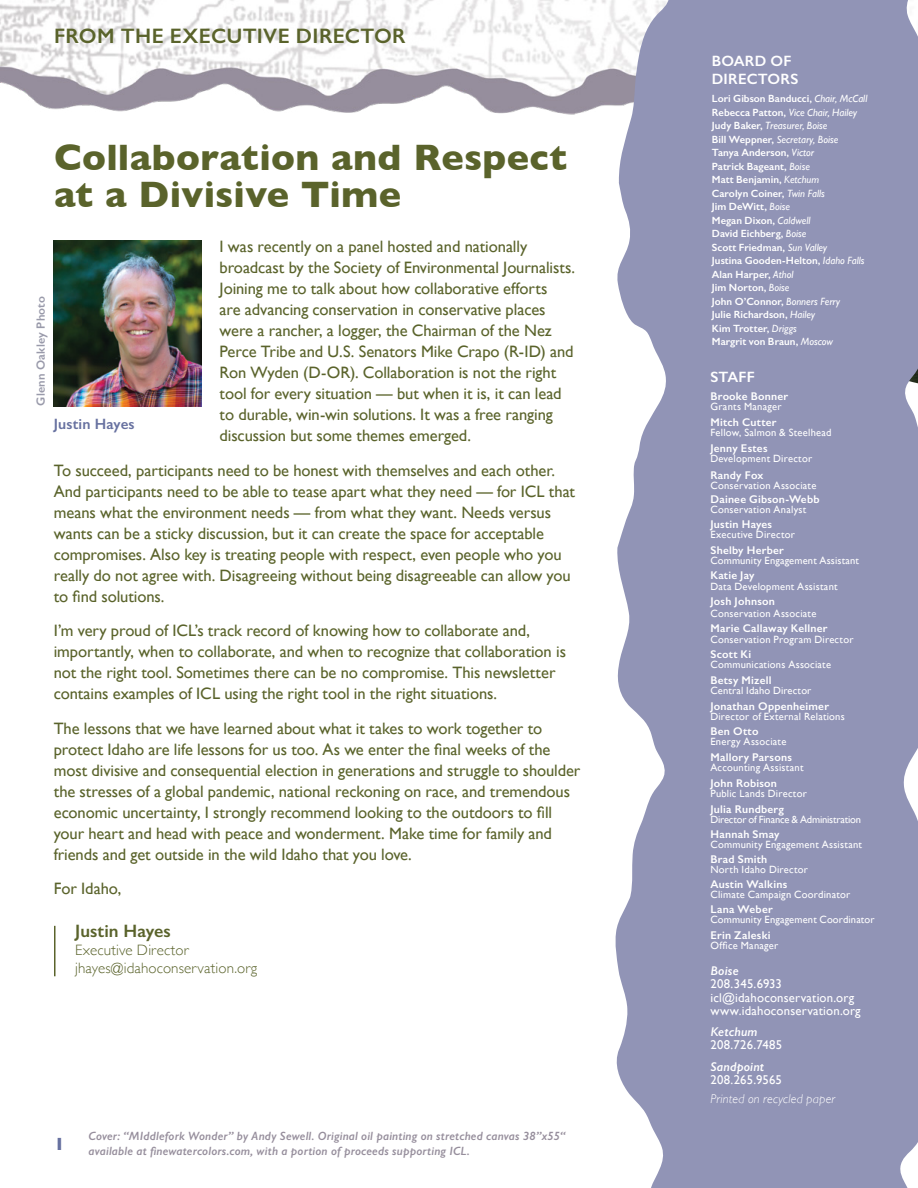
<style>
.page{position:relative;width:918px;height:1188px;background:#fff}
.page>*{position:absolute;margin:0;border:0;box-sizing:border-box;transform-origin:0 0}
.t1{font:700 37.5px/37.5px "Gill Sans";letter-spacing:.01em;color:#5a632b}
.t2{font:600 21px "Gill Sans";letter-spacing:.015em;color:#5a632b}
.t3{font:600 18px "Gill Sans";letter-spacing:.005em;color:#5a632b}
.t4{font:700 18px "Gill Sans";color:#6771a0}
.t5{font:16.5px/21px "Gill Sans";letter-spacing:-.005em;color:#5a632b}
.t6{font:300 15px/18px "Gill Sans";letter-spacing:.01em;color:#5a632b}
.t7{font:600 15px/18px "Gill Sans";letter-spacing:.015em;color:#fff}
.t8{font:600 15px "Gill Sans";letter-spacing:.015em;color:#6771a0}
.t9{font:12.75px/13px "Gill Sans";letter-spacing:.015em;color:#fff}
.t10{font:italic 300 12.75px "Gill Sans";letter-spacing:.015em;color:#fff}
.t11{font:italic 600 12.75px "Gill Sans";letter-spacing:.01em;color:#fff}
.t12{font:italic 600 12px/15px "Gill Sans";letter-spacing:.015em;color:#968e9c}
.t13{font:600 12px "Gill Sans";letter-spacing:.015em;color:#999aaa}
.t14{font:600 11.25px "Gill Sans";letter-spacing:.02em;color:#fff}
.t15{font:10.5px "Gill Sans";letter-spacing:.02em;color:#fff}
.t16{font:600 10.5px/13.5px "Gill Sans";letter-spacing:.005em;color:#fff}
.t17{font:10.5px "Gill Sans";letter-spacing:-.02em;color:#fff}
.s1{font-weight:400;font-style:italic}
</style>
<div class="page">
<img style="left:0;top:0;width:613px;height:115px">
<img style="left:54px;top:241px;width:147px;height:165px">
<svg style="left:613px;top:0;width:305px;height:1188px;background:#999cbb"></svg>
<hr style="left:54px;top:926px;width:2px;height:50px;background:#5a632b">
<p class="t2" style="left:54px;top:23px;width:353px">FROM THE EXECUTIVE DIRECTOR</p>
<h1 class="t1" style="left:54px;top:137px;width:514px">Collaboration and Respect at a Divisive Time</h1>
<p class="t5" style="left:220px;top:236px;width:357px">I was recently on a panel hosted and nationally broadcast by the Society of Environmental Journalists.<br>Joining me to talk about how collaborative efforts<br>are advancing conservation in conservative places were a rancher, a logger, the Chairman of the Nez Perce Tribe and U.S. Senators Mike Crapo (R-ID) and Ron Wyden (D-OR). Collaboration is not the right tool for every situation — but when it is, it can lead to durable, win-win solutions. It was a free ranging discussion but some themes emerged.</p>
<p class="t5" style="left:54px;top:460px;width:523px">To succeed, participants need to be honest with themselves and each other.<br>And participants need to be able to tease apart what they need — for ICL that means what the environment needs — from what they want. Needs versus wants can be a sticky discussion, but it can create the space for acceptable compromises. Also key is treating people with respect, even people who you really do not agree with. Disagreeing without being disagreeable can allow you to find solutions.</p>
<p class="t5" style="left:54px;top:620px;width:514px">I’m very proud of ICL’s track record of knowing how to collaborate and, importantly, when to collaborate, and when to recognize that collaboration is not the right tool. Sometimes there can be no compromise. This newsletter contains examples of ICL using the right tool in the right situations.</p>
<p class="t5" style="left:54px;top:718px;width:528px">The lessons that we have learned about what it takes to work together to protect Idaho are life lessons for us too. As we enter the final weeks of the most divisive and consequential election in generations and struggle to shoulder the stresses of a global pandemic, national reckoning on race, and tremendous economic uncertainty, I strongly recommend looking to the outdoors to fill your heart and head with peace and wonderment. Make time for family and friends and get outside in the wild Idaho that you love.</p>
<p class="t5" style="left:54px;top:878px;width:69px">For Idaho,</p>
<p class="t13" style="left:33px;top:406px;width:111px;rotate:-90deg">Glenn Oakley Photo</p>
<p class="t8" style="left:54px;top:415px;width:82px">Justin Hayes</p>
<p class="t3" style="left:75px;top:920px;width:97px">Justin Hayes</p>
<p class="t6" style="left:75px;top:941px;width:184px">Executive Director jhayes@idahoconservation.org</p>
<p class="t4" style="left:54px;top:1130px;width:12px">1</p>
<p class="t12" style="left:88px;top:1129px;width:478px">Cover: “MIddlefork Wonder” by Andy Sewell. Original oil painting on stretched canvas 38”x55“ available at finewatercolors.com, with a portion of proceeds supporting ICL.</p>
<p class="t7" style="left:712px;top:52px;width:88px">BOARD OF<br>DIRECTORS</p>
<p class="t16" style="left:712px;top:92px;width:157px">Lori Gibson Banducci, <span class="s1">Chair, McCall<br></span>Rebecca Patton, <span class="s1">Vice Chair, Hailey<br></span>Judy Baker, <span class="s1">Treasurer, Boise<br></span>Bill Weppner, <span class="s1">Secretary, Boise<br></span>Tanya Anderson, <span class="s1">Victor<br></span>Patrick Bageant, <span class="s1">Boise<br></span>Matt Benjamin, <span class="s1">Ketchum<br></span>Carolyn Coiner, <span class="s1">Twin Falls<br></span>Jim DeWitt, <span class="s1">Boise<br></span>Megan Dixon, <span class="s1">Caldwell<br></span>David Eichberg, <span class="s1">Boise<br></span>Scott Friedman, <span class="s1">Sun Valley<br></span>Justina Gooden-Helton, <span class="s1">Idaho Falls<br></span>Alan Harper, <span class="s1">Athol<br></span>Jim Norton, <span class="s1">Boise<br></span>John O’Connor, <span class="s1">Bonners Ferry<br></span>Julie Richardson, <span class="s1">Hailey<br></span>Kim Trotter, <span class="s1">Driggs<br></span>Margrit von Braun, <span class="s1">Moscow</span></p>
<p class="t7" style="left:710px;top:368px;width:46px">STAFF</p>
<p class="t14" style="left:710px;top:389px;width:79px">Brooke Bonner</p>
<p class="t15" style="left:710px;top:400px;width:73px">Grants Manager</p>
<p class="t14" style="left:710px;top:416px;width:68px">Mitch Cutter</p>
<p class="t15" style="left:710px;top:427px;width:123px">Fellow, Salmon &amp; Steelhead</p>
<p class="t14" style="left:710px;top:441px;width:59px">Jenny Estes</p>
<p class="t15" style="left:710px;top:452px;width:103px">Development Director</p>
<p class="t14" style="left:710px;top:468px;width:55px">Randy Fox</p>
<p class="t15" style="left:710px;top:479px;width:107px">Conservation Associate</p>
<p class="t14" style="left:710px;top:493px;width:111px">Dainee Gibson-Webb</p>
<p class="t15" style="left:710px;top:504px;width:97px">Conservation Analyst</p>
<p class="t14" style="left:710px;top:517px;width:63px">Justin Hayes</p>
<p class="t15" style="left:710px;top:528px;width:86px">Executive Director</p>
<p class="t14" style="left:710px;top:543px;width:75px">Shelby Herber</p>
<p class="t15" style="left:710px;top:554px;width:150px">Community Engagement Assistant</p>
<p class="t14" style="left:710px;top:569px;width:46px">Katie Jay</p>
<p class="t15" style="left:710px;top:580px;width:129px">Data Development Assistant</p>
<p class="t14" style="left:710px;top:595px;width:66px">Josh Johnson</p>
<p class="t15" style="left:710px;top:607px;width:107px">Conservation Associate</p>
<p class="t14" style="left:710px;top:622px;width:119px">Marie Callaway Kellner</p>
<p class="t15" style="left:710px;top:633px;width:145px">Conservation Program Director</p>
<p class="t14" style="left:710px;top:648px;width:43px">Scott Ki</p>
<p class="t15" style="left:710px;top:659px;width:122px">Communications Associate</p>
<p class="t14" style="left:710px;top:673px;width:63px">Betsy Mizell</p>
<p class="t15" style="left:710px;top:684px;width:102px">Central Idaho Director</p>
<p class="t14" style="left:710px;top:699px;width:120px">Jonathan Oppenheimer</p>
<p class="t15" style="left:710px;top:710px;width:136px">Director of External Relations</p>
<p class="t14" style="left:710px;top:725px;width:50px">Ben Otto</p>
<p class="t15" style="left:710px;top:736px;width:77px">Energy Associate</p>
<p class="t14" style="left:710px;top:751px;width:83px">Mallory Parsons</p>
<p class="t15" style="left:710px;top:761px;width:95px">Accounting Assistant</p>
<p class="t14" style="left:710px;top:776px;width:68px">John Robison</p>
<p class="t15" style="left:710px;top:787px;width:98px">Public Lands Director</p>
<p class="t14" style="left:710px;top:802px;width:75px">Julia Rundberg</p>
<p class="t17" style="left:710px;top:813px;width:152px">Director of Finance &amp; Administration</p>
<p class="t14" style="left:710px;top:828px;width:71px">Hannah Smay</p>
<p class="t15" style="left:710px;top:839px;width:153px">Community Engagement Assistant</p>
<p class="t14" style="left:710px;top:852px;width:59px">Brad Smith</p>
<p class="t15" style="left:710px;top:863px;width:99px">North Idaho Director</p>
<p class="t14" style="left:710px;top:877px;width:78px">Austin Walkins</p>
<p class="t15" style="left:710px;top:888px;width:141px">Climate Campaign Coordinator</p>
<p class="t14" style="left:710px;top:903px;width:64px">Lana Weber</p>
<p class="t15" style="left:710px;top:914px;width:166px">Community Engagement Coordinator</p>
<p class="t14" style="left:710px;top:929px;width:62px">Erin Zaleski</p>
<p class="t15" style="left:710px;top:940px;width:70px">Office Manager</p>
<p class="t11" style="left:710px;top:963px;width:30px">Boise</p>
<p class="t9" style="left:710px;top:978px;width:152px">208.345.6933 icl@idahoconservation.org www.idahoconservation.org</p>
<p class="t11" style="left:710px;top:1024px;width:49px">Ketchum</p>
<p class="t9" style="left:710px;top:1038px;width:73px">208.726.7485</p>
<p class="t11" style="left:710px;top:1059px;width:55px">Sandpoint</p>
<p class="t9" style="left:710px;top:1073px;width:73px">208.265.9565</p>
<p class="t10" style="left:710px;top:1091px;width:126px">Printed on recycled paper</p>
</div>
